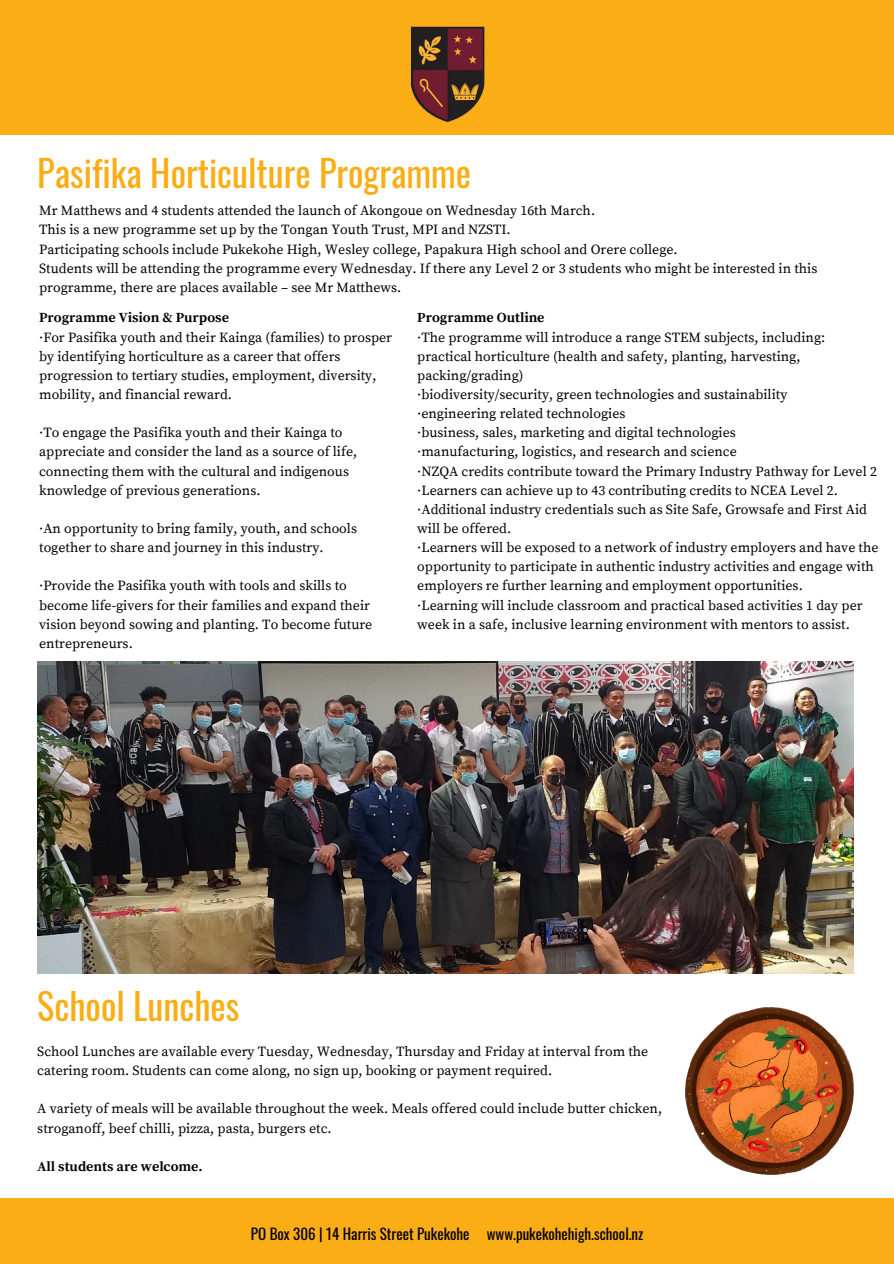
<style>
.page{position:relative;width:894px;height:1264px;background:#fff}
.page>*{position:absolute;margin:0;border:0;box-sizing:border-box;transform-origin:0 0}
.t1{font:36.3px "Oswald";color:#faad15}
.t2{font:15px "Oswald";color:#000}
.t3{font:13.8px/19.2px "Source Serif Pro";color:#000}
.t4{font:700 13.8px "Source Serif Pro";color:#000}
</style>
<div class="page">
<div style="left:0;top:1198px;width:893px;height:65px;background:#faad15"></div>
<div style="left:0;top:0;width:893px;height:134px;background:#faad15"></div>
<img style="left:410px;top:26px;width:75px;height:96px">
<img style="left:685px;top:1007px;width:168px;height:167px">
<img style="left:37px;top:661px;width:815px;height:312px">
<h1 class="t1" style="left:37px;top:141px;width:435px">Pasifika Horticulture Programme</h1>
<p class="t3" style="left:39px;top:202px;width:779px">Mr Matthews and 4 students attended the launch of Akongoue on Wednesday 16th March.<br>This is a new programme set up by the Tongan Youth Trust, MPI and NZSTI.<br>Participating schools include Pukekohe High, Wesley college, Papakura High school and Orere college.<br>Students will be attending the programme every Wednesday. If there any Level 2 or 3 students who might be interested in this programme, there are places available – see Mr Matthews.</p>
<p class="t4" style="left:39px;top:310px;width:191px">Programme Vision &amp; Purpose</p>
<p class="t3" style="left:39px;top:328px;width:354px">·For Pasifika youth and their Kainga (families) to prosper by identifying horticulture as a career that offers progression to tertiary studies, employment, diversity, mobility, and financial reward.</p>
<p class="t3" style="left:39px;top:423px;width:319px">·To engage the Pasifika youth and their Kainga to appreciate and consider the land as a source of life, connecting them with the cultural and indigenous knowledge of previous generations.</p>
<p class="t3" style="left:39px;top:519px;width:319px">·An opportunity to bring family, youth, and schools together to share and journey in this industry.</p>
<p class="t3" style="left:39px;top:577px;width:334px">·Provide the Pasifika youth with tools and skills to become life-givers for their families and expand their vision beyond sowing and planting. To become future entrepreneurs.</p>
<p class="t4" style="left:417px;top:310px;width:129px">Programme Outline</p>
<p class="t3" style="left:417px;top:328px;width:462px">·The programme will introduce a range STEM subjects, including: practical horticulture (health and safety, planting, harvesting, packing/grading)<br>·biodiversity/security, green technologies and sustainability<br>·engineering related technologies<br>·business, sales, marketing and digital technologies<br>·manufacturing, logistics, and research and science<br>·NZQA credits contribute toward the Primary Industry Pathway for Level 2 ·Learners can achieve up to 43 contributing credits to NCEA Level 2. ·Additional industry credentials such as Site Safe, Growsafe and First Aid will be offered.<br>·Learners will be exposed to a network of industry employers and have the opportunity to participate in authentic industry activities and engage with employers re further learning and employment opportunities.<br>·Learning will include classroom and practical based activities 1 day per week in a safe, inclusive learning environment with mentors to assist.</p>
<h1 class="t1" style="left:37px;top:973px;width:204px">School Lunches</h1>
<p class="t3" style="left:37px;top:1042px;width:612px">School Lunches are available every Tuesday, Wednesday, Thursday and Friday at interval from the catering room. Students can come along, no sign up, booking or payment required.</p>
<p class="t3" style="left:37px;top:1099px;width:626px">A variety of meals will be available throughout the week. Meals offered could include butter chicken, stroganoff, beef chilli, pizza, pasta, burgers etc.</p>
<p class="t4" style="left:37px;top:1158px;width:167px">All students are welcome.</p>
<p class="t2" style="left:251px;top:1220px;width:394px">PO Box 306 | 14 Harris Street Pukekohe www.pukekohehigh.school.nz</p>
</div>
